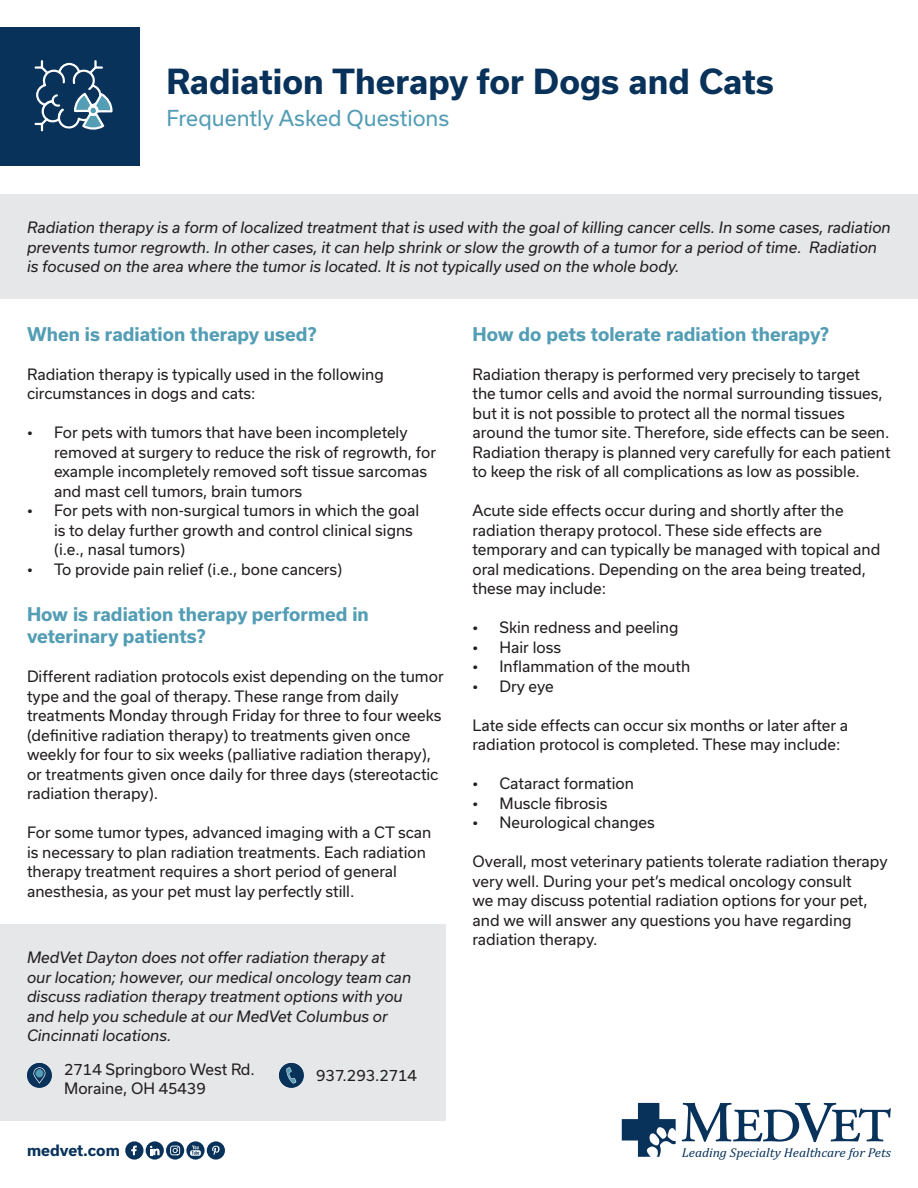
<style>
.page{position:relative;width:918px;height:1188px;background:#fff}
.page>*{position:absolute;margin:0;border:0;box-sizing:border-box;transform-origin:0 0}
.t1{font:700 33px "Usual";color:#09325b}
.t2{font:21px "Usual";color:#539db5}
.t3{font:700 18px/22.5px "Usual";color:#539db5}
.t4{font:15px/19.5px "Usual";color:#231f20}
.t5{font:italic 15px/19.5px "Usual";color:#231f20}
.t6{font:700 15px "Usual";color:#09325b}
.t7{font:italic 12.9px "Cambria";letter-spacing:-.005em;color:#09325b;scale:1.05 1}
</style>
<div class="page">
<svg style="left:682px;top:1103px;width:209px;height:39px"></svg>
<svg style="left:622px;top:1103px;width:54px;height:54px"></svg>
<div style="left:125px;top:1141px;width:18px;height:19px;background:#09325b;border-radius:50%"></div>
<svg style="left:131px;top:1146px;width:6px;height:9px"></svg>
<svg style="left:146px;top:1141px;width:18px;height:19px"></svg>
<svg style="left:150px;top:1146px;width:9px;height:9px"></svg>
<svg style="left:166px;top:1141px;width:18px;height:19px"></svg>
<svg style="left:170px;top:1146px;width:10px;height:9px"></svg>
<div style="left:207px;top:1141px;width:18px;height:19px;background:#09325b;border-radius:50%"></div>
<svg style="left:212px;top:1145px;width:8px;height:10px"></svg>
<svg style="left:186px;top:1141px;width:19px;height:19px"></svg>
<svg style="left:190px;top:1145px;width:11px;height:11px"></svg>
<div style="left:0;top:924px;width:446px;height:197px;background:#e6e7e9"></div>
<div style="left:27px;top:1063px;width:25px;height:25px;background:#09325b;border-radius:50%"></div>
<svg style="left:33px;top:1067px;width:12px;height:16px"></svg>
<div style="left:36px;top:1069px;width:7px;height:8px;background:#539db5;border-radius:50%"></div>
<div style="left:279px;top:1063px;width:25px;height:25px;background:#09325b;border-radius:50%"></div>
<svg style="left:286px;top:1067px;width:10px;height:17px"></svg>
<div style="left:0;top:27px;width:140px;height:139px;background:#09325b"></div>
<svg style="left:35px;top:60px;width:78px;height:71px"></svg>
<div style="left:0;top:194px;width:918px;height:105px;background:#e6e7e9"></div>
<p class="t1" style="left:166px;top:62px;width:609px">Radiation Therapy for Dogs and Cats</p>
<p class="t2" style="left:166px;top:106px;width:284px">Frequently Asked Questions</p>
<p class="t5" style="left:27px;top:218px;width:865px">Radiation therapy is a form of localized treatment that is used with the goal of killing cancer cells. In some cases, radiation prevents tumor regrowth. In other cases, it can help shrink or slow the growth of a tumor for a period of time. Radiation is focused on the area where the tumor is located. It is not typically used on the whole body.</p>
<p class="t3" style="left:27px;top:323px;width:291px">When is radiation therapy used?</p>
<p class="t4" style="left:27px;top:364px;width:358px">Radiation therapy is typically used in the following circumstances in dogs and cats:</p>
<p class="t4" style="left:54px;top:423px;width:384px;text-indent:-27px">• For pets with tumors that have been incompletely removed at surgery to reduce the risk of regrowth, for example incompletely removed soft tissue sarcomas and mast cell tumors, brain tumors</p>
<p class="t4" style="left:54px;top:501px;width:367px;text-indent:-27px">• For pets with non-surgical tumors in which the goal is to delay further growth and control clinical signs (i.e., nasal tumors)</p>
<p class="t4" style="left:27px;top:559px;width:317px">• To provide pain relief (i.e., bone cancers)</p>
<p class="t3" style="left:27px;top:603px;width:343px">How is radiation therapy performed in veterinary patients?</p>
<p class="t4" style="left:27px;top:667px;width:418px">Different radiation protocols exist depending on the tumor type and the goal of therapy. These range from daily treatments Monday through Friday for three to four weeks (definitive radiation therapy) to treatments given once weekly for four to six weeks (palliative radiation therapy), or treatments given once daily for three days (stereotactic radiation therapy).</p>
<p class="t4" style="left:27px;top:823px;width:406px">For some tumor types, advanced imaging with a CT scan is necessary to plan radiation treatments. Each radiation therapy treatment requires a short period of general anesthesia, as your pet must lay perfectly still.</p>
<p class="t5" style="left:27px;top:948px;width:386px">MedVet Dayton does not offer radiation therapy at our location; however, our medical oncology team can discuss radiation therapy treatment options with you and help you schedule at our MedVet Columbus or Cincinnati locations.</p>
<p class="t4" style="left:64px;top:1059px;width:192px">2714 Springboro West Rd.</p>
<p class="t4" style="left:64px;top:1079px;width:143px">Moraine, OH 45439</p>
<p class="t4" style="left:316px;top:1066px;width:102px">937.293.2714</p>
<p class="t3" style="left:472px;top:323px;width:358px">How do pets tolerate radiation therapy?</p>
<p class="t4" style="left:472px;top:364px;width:420px">Radiation therapy is performed very precisely to target<br>the tumor cells and avoid the normal surrounding tissues, but it is not possible to protect all the normal tissues around the tumor site. Therefore, side effects can be seen.<br>Radiation therapy is planned very carefully for each patient to keep the risk of all complications as low as possible.</p>
<p class="t4" style="left:472px;top:501px;width:409px">Acute side effects occur during and shortly after the radiation therapy protocol. These side effects are temporary and can typically be managed with topical and oral medications. Depending on the area being treated, these may include:</p>
<p class="t4" style="left:472px;top:618px;width:208px">• Skin redness and peeling</p>
<p class="t4" style="left:472px;top:637px;width:90px">• Hair loss</p>
<p class="t4" style="left:472px;top:657px;width:219px">• Inflammation of the mouth</p>
<p class="t4" style="left:472px;top:676px;width:83px">• Dry eye</p>
<p class="t4" style="left:472px;top:715px;width:377px">Late side effects can occur six months or later after a radiation protocol is completed. These may include:</p>
<p class="t4" style="left:472px;top:774px;width:163px">• Cataract formation</p>
<p class="t4" style="left:472px;top:793px;width:137px">• Muscle fibrosis</p>
<p class="t4" style="left:472px;top:813px;width:184px">• Neurological changes</p>
<p class="t4" style="left:472px;top:852px;width:417px">Overall, most veterinary patients tolerate radiation therapy very well. During your pet’s medical oncology consult<br>we may discuss potential radiation options for your pet, and we will answer any questions you have regarding radiation therapy.</p>
<p class="t6" style="left:27px;top:1142px;width:94px">medvet.com</p>
<p class="t7" style="left:682px;top:1144px;width:201px">Leading Specialty Healthcare for Pets</p>
</div>
